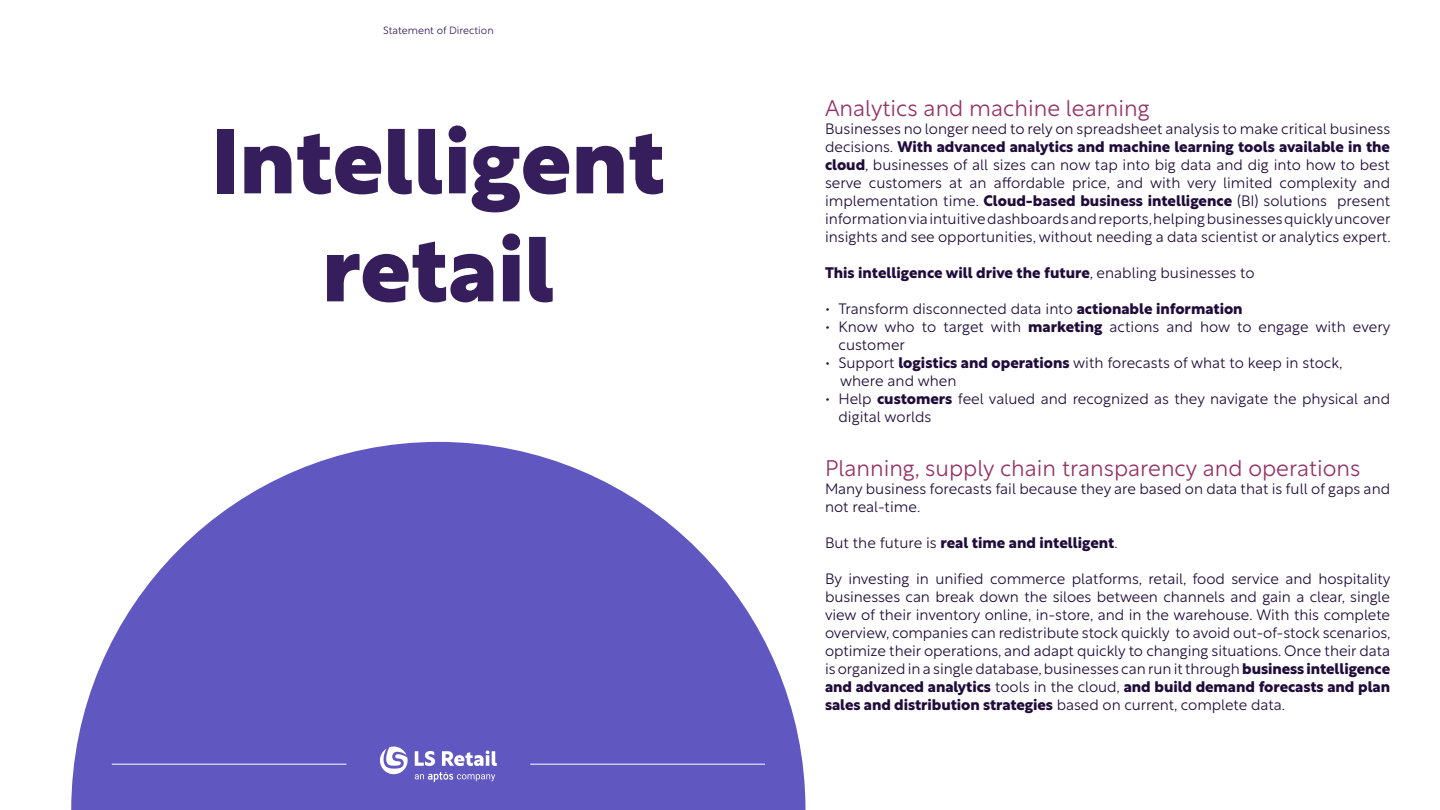
<style>
.page{position:relative;width:1440px;height:810px;background:#fff}
.page>*{position:absolute;margin:0;border:0;box-sizing:border-box;transform-origin:0 0}
.t1{font:800 90px "Rustica";color:#361d5c}
.t2{font:300 22.5px "Rustica";color:#943267}
.t3{font:300 15px/18px "Rustica";color:#200c3b}
.t4{font:700 15px "Rustica";color:#200c3b}
.t5{font:300 10.5px "Rustica";color:#361d5c}
.s1{font-weight:700}
.s2{font-weight:300}
</style>
<div class="page">
<svg style="left:71px;top:442px;width:735px;height:368px;fill:#6057c1"></svg>
<hr style="left:530px;top:764px;width:235px;height:1px;background:#fff">
<hr style="left:112px;top:764px;width:234px;height:1px;background:#fff">
<svg style="left:415px;top:751px;width:20px;height:15px"></svg>
<svg style="left:442px;top:751px;width:55px;height:15px"></svg>
<svg style="left:380px;top:747px;width:28px;height:27px"></svg>
<svg style="left:415px;top:772px;width:80px;height:10px"></svg>
<p class="t5" style="left:383px;top:22px;width:112px">Statement of Direction</p>
<p class="t1" style="left:211px;top:84px;width:455px">Intelligent</p>
<p class="t1" style="left:322px;top:192px;width:234px">retail</p>
<p class="t2" style="left:825px;top:88px;width:326px">Analytics and machine learning</p>
<p class="t3" style="left:825px;top:118px;width:567px;text-align:justify">Businesses no longer need to rely on spreadsheet analysis to make critical business decisions. <span class="s1">With advanced analytics and machine learning tools available in the cloud</span>, businesses of all sizes can now tap into big data and dig into how to best serve customers at an affordable price, and with very limited complexity and implementation time. <span class="s1">Cloud-based business intelligence</span> (BI) solutions present information via intuitive dashboards and reports, helping businesses quickly uncover insights and see opportunities, without needing a data scientist or analytics expert.</p>
<p class="t4" style="left:825px;top:260px;width:431px">This intelligence will drive the future<span class="s2">, enabling businesses to</span></p>
<p class="t3" style="left:825px;top:298px;width:419px">• Transform disconnected data into <span class="s1">actionable information</span></p>
<p class="t3" style="left:838px;top:316px;width:553px;text-indent:-14px">• Know who to target with <span class="s1">marketing</span> actions and how to engage with every customer</p>
<p class="t3" style="left:825px;top:352px;width:519px">• Support <span class="s1">logistics and operations</span> with forecasts of what to keep in stock,</p>
<p class="t3" style="left:840px;top:370px;width:118px">where and when</p>
<p class="t3" style="left:838px;top:388px;width:553px;text-indent:-14px">• Help <span class="s1">customers</span> feel valued and recognized as they navigate the physical and digital worlds</p>
<p class="t2" style="left:825px;top:448px;width:537px">Planning, supply chain transparency and operations</p>
<p class="t3" style="left:825px;top:478px;width:567px">Many business forecasts fail because they are based on data that is full of gaps and not real-time.</p>
<p class="t4" style="left:825px;top:530px;width:294px"><span class="s2">But the future is</span> real time and intelligent<span class="s2">.</span></p>
<p class="t3" style="left:825px;top:568px;width:567px;text-align:justify">By investing in unified commerce platforms, retail, food service and hospitality businesses can break down the siloes between channels and gain a clear, single view of their inventory online, in-store, and in the warehouse. With this complete overview, companies can redistribute stock quickly to avoid out-of-stock scenarios, optimize their operations, and adapt quickly to changing situations. Once their data is organized in a single database, businesses can run it through <span class="s1">business intelligence and advanced analytics</span> tools in the cloud, <span class="s1">and build demand forecasts and plan sales and distribution strategies</span> based on current, complete data.</p>
</div>
